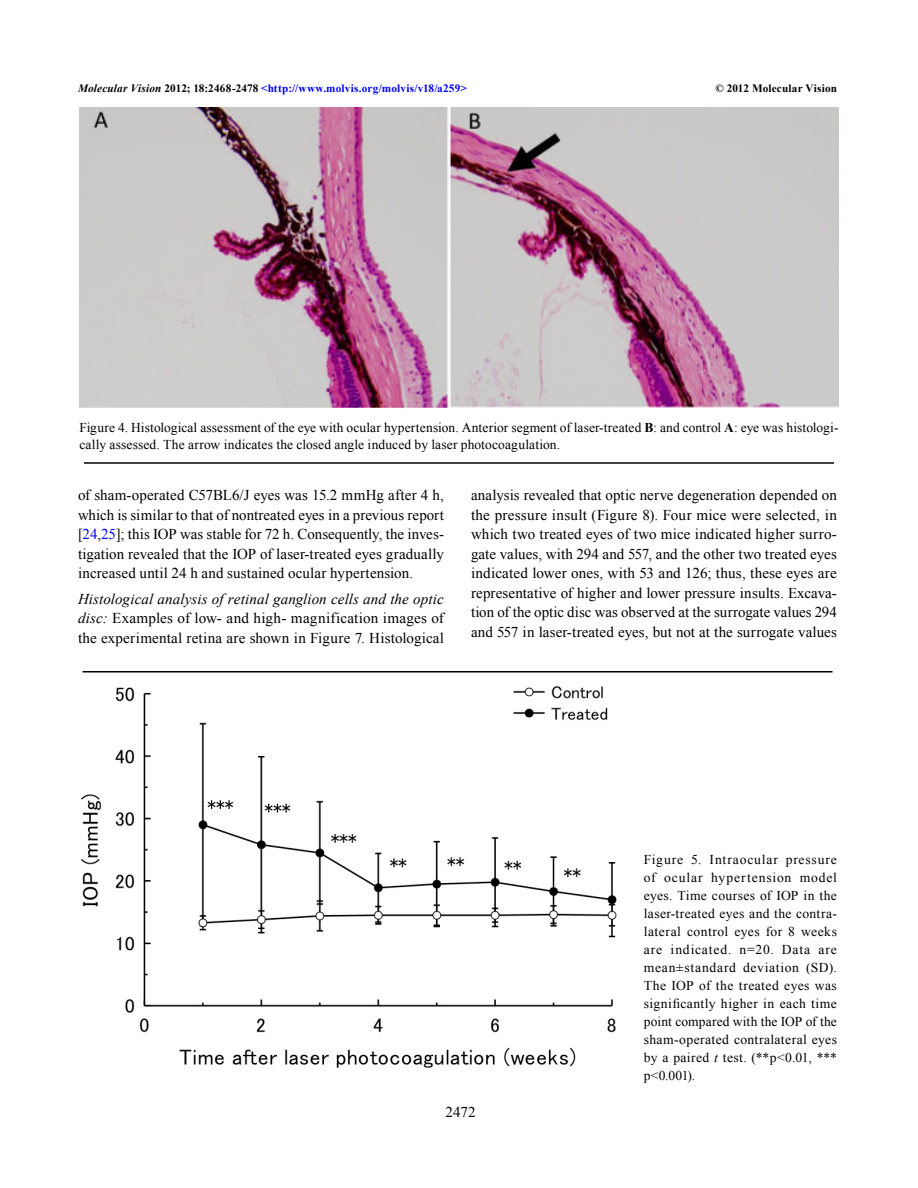
<style>
.page{position:relative;width:918px;height:1188px;background:#fff}
.page>*{position:absolute;margin:0;border:0;box-sizing:border-box;transform-origin:0 0}
.Para_No_Ind{font:15px/19.5px "Times New Roman";letter-spacing:.01em;color:#000;text-align:justify}
.Folio{font:15px "Times New Roman";color:#000}
.Fig_Caption{font:13.5px/18px "Times New Roman";letter-spacing:.01em;color:#000}
.Header_Align_Left{font:700 11.25px "Times New Roman";letter-spacing:.015em;color:#00f}
.Header_Align_Right{font:700 11.25px "Times New Roman";letter-spacing:.015em;color:#000}
.s1{font-style:italic;color:#000}
.s2{color:#000}
.s3{font-weight:700}
.s4{color:#00f}
.s5{font-style:italic}
</style>
<div class="page">
<img style="left:79px;top:108px;width:759px;height:300px">
<hr style="left:84px;top:462px;width:750px;height:2px;background:#000">
<img style="left:81px;top:686px;width:536px;height:382px">
<hr style="left:82px;top:671px;width:750px;height:1px;background:#000">
<p class="Header_Align_Left" style="left:78px;top:80px;width:391px"><span class="s1">Molecular Vision</span> <span class="s2">2012; 18:2468-2478</span> &lt;http://www.molvis.org/molvis/v18/a259&gt;</p>
<p class="Header_Align_Right" style="left:715px;top:80px;width:123px">© 2012 Molecular Vision</p>
<p class="Fig_Caption" style="left:79px;top:419px;width:760px;line-height:16.5px">Figure 4. Histological assessment of the eye with ocular hypertension. Anterior segment of laser-treated <span class="s3">B</span>: and control <span class="s3">A</span>: eye was histologi&shy;cally assessed. The arrow indicates the closed angle induced by laser photocoagulation.</p>
<p class="Para_No_Ind" style="left:78px;top:485px;width:367px">of sham-operated C57BL6/J eyes was 15.2 mmHg after 4 h, which is similar to that of nontreated eyes in a previous report [<span class="s4">24</span>,<span class="s4">25</span>]; this IOP was stable for 72 h. Consequently, the inves&shy;tigation revealed that the IOP of laser-treated eyes gradually increased until 24 h and sustained ocular hypertension.</p>
<p class="Para_No_Ind" style="left:78px;top:589px;width:367px"><span class="s5">Histological analysis of retinal ganglion cells and the optic disc:</span> Examples of low- and high- magnification images of the experimental retina are shown in Figure 7. Histological</p>
<p class="Para_No_Ind" style="left:471px;top:485px;width:367px">analysis revealed that optic nerve degeneration depended on the pressure insult (Figure 8). Four mice were selected, in which two treated eyes of two mice indicated higher surro&shy;gate values, with 294 and 557, and the other two treated eyes indicated lower ones, with 53 and 126; thus, these eyes are representative of higher and lower pressure insults. Excava&shy;tion of the optic disc was observed at the surrogate values 294 and 557 in laser-treated eyes, but not at the surrogate values</p>
<p class="Fig_Caption" style="left:644px;top:850px;width:195px;text-align:justify">Figure 5. Intraocular pressure of ocular hypertension model eyes. Time courses of IOP in the laser-treated eyes and the contra&shy;lateral control eyes for 8 weeks are indicated. n=20. Data are mean±standard deviation (SD).<br>The IOP of the treated eyes was significantly higher in each time point compared with the IOP of the sham-operated contralateral eyes by a paired <span class="s5">t</span> test. (**p&lt;0.01, *** p&lt;0.001).</p>
<p class="Folio" style="left:446px;top:1102px;width:31px">2472</p>
</div>
